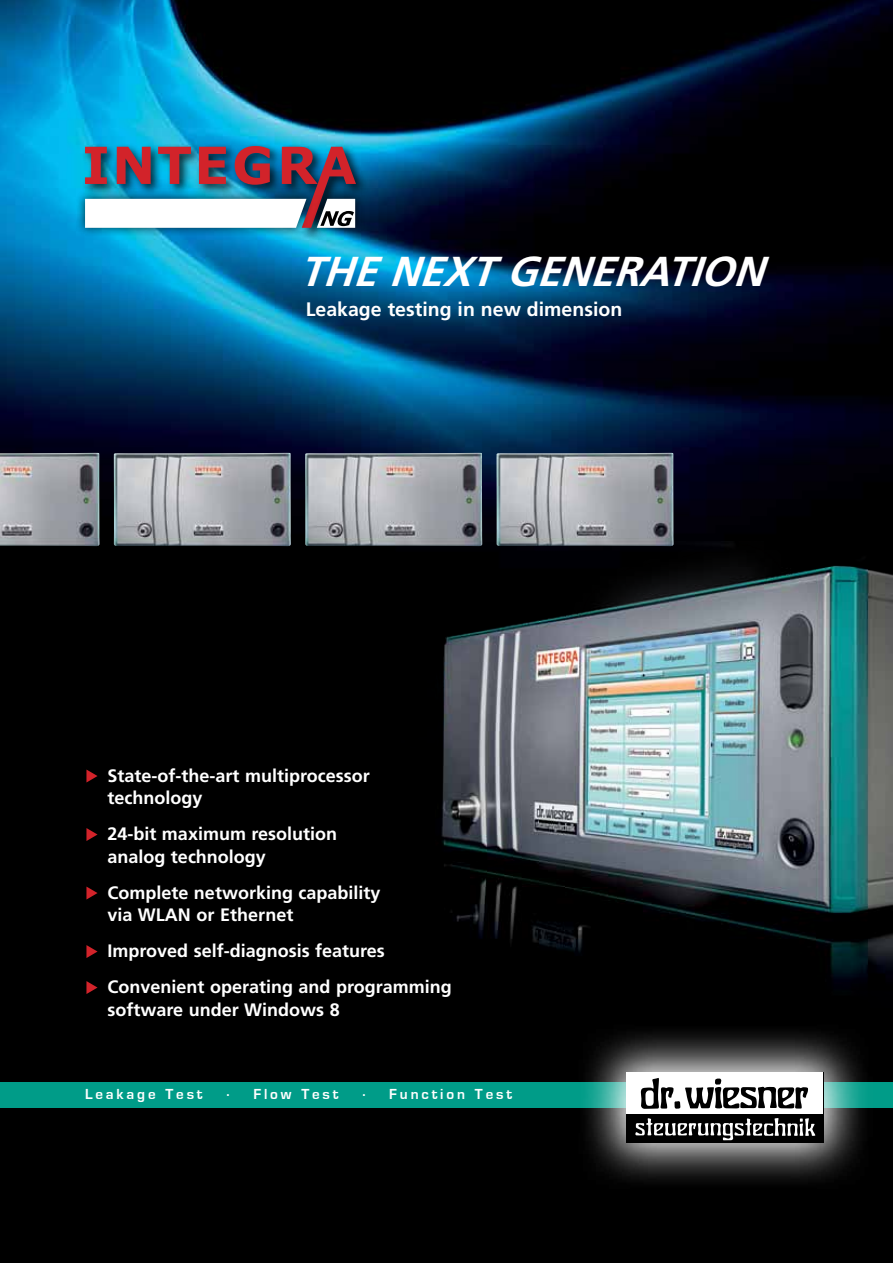
<style>
.page{position:relative;width:893px;height:1263px;background:#fff}
.page>*{position:absolute;margin:0;border:0;box-sizing:border-box;transform-origin:0 0}
.t1{font:italic 700 41.85px "Frutiger";color:#fff}
.t2{font:700 19.5px "Frutiger";color:#fff}
.t3{font:700 18px/22.5px "Frutiger";color:#fff}
.t4{font:700 15px "Eurostile";letter-spacing:.19em;color:#fff}
</style>
<div class="page">
<img style="left:0;top:0;width:893px;height:1263px">
<img style="left:315px;top:542px;width:578px;height:466px">
<div style="left:82px;top:142px;width:286px;height:99px;background:#000;opacity:.75"></div>
<div style="left:75px;top:189px;width:290px;height:49px;background:#000;opacity:.75"></div>
<img style="left:85px;top:146px;width:271px;height:82px">
<img style="left:0;top:453px;width:100px;height:93px">
<img style="left:114px;top:453px;width:177px;height:93px">
<img style="left:305px;top:453px;width:177px;height:93px">
<img style="left:496px;top:453px;width:178px;height:93px">
<svg style="left:86px;top:769px;width:12px;height:13px"></svg>
<svg style="left:86px;top:828px;width:12px;height:13px"></svg>
<svg style="left:86px;top:886px;width:12px;height:13px"></svg>
<svg style="left:86px;top:945px;width:12px;height:13px"></svg>
<svg style="left:86px;top:981px;width:12px;height:13px"></svg>
<div style="left:0;top:1082px;width:893px;height:25px;background:#009c88"></div>
<svg style="left:578px;top:1023px;width:294px;height:167px"></svg>
<div style="left:626px;top:1071px;width:198px;height:71px;background:#000"></div>
<div style="left:626px;top:1072px;width:197px;height:42px;background:#fff"></div>
<svg style="left:641px;top:1078px;width:167px;height:31px"></svg>
<svg style="left:635px;top:1118px;width:180px;height:22px"></svg>
<h1 class="t1" style="left:299px;top:247px;width:481px">THENEXTGENERATION</h1>
<p class="t2" style="left:306px;top:298px;width:318px">Leakage testing in new dimension</p>
<p class="t3" style="left:107px;top:764px;width:264px">State-of-the-art multiprocessor technology</p>
<p class="t3" style="left:107px;top:822px;width:231px">24-bit maximum resolution analog technology</p>
<p class="t3" style="left:107px;top:881px;width:275px">Complete networking capability via WLAN or Ethernet</p>
<p class="t3" style="left:107px;top:933px;width:346px;line-height:36px">Improved self-diagnosis features<br>Convenient operating and programming</p>
<p class="t3" style="left:107px;top:998px;width:234px">software under Windows 8</p>
<p class="t4" style="left:85px;top:1086px;width:119px">Leakage Test</p>
<p class="t4" style="left:226px;top:1082px;width:5px">.</p>
<p class="t4" style="left:253px;top:1086px;width:87px">Flow Test</p>
<p class="t4" style="left:362px;top:1082px;width:5px">.</p>
<p class="t4" style="left:389px;top:1086px;width:124px">Function Test</p>
</div>
